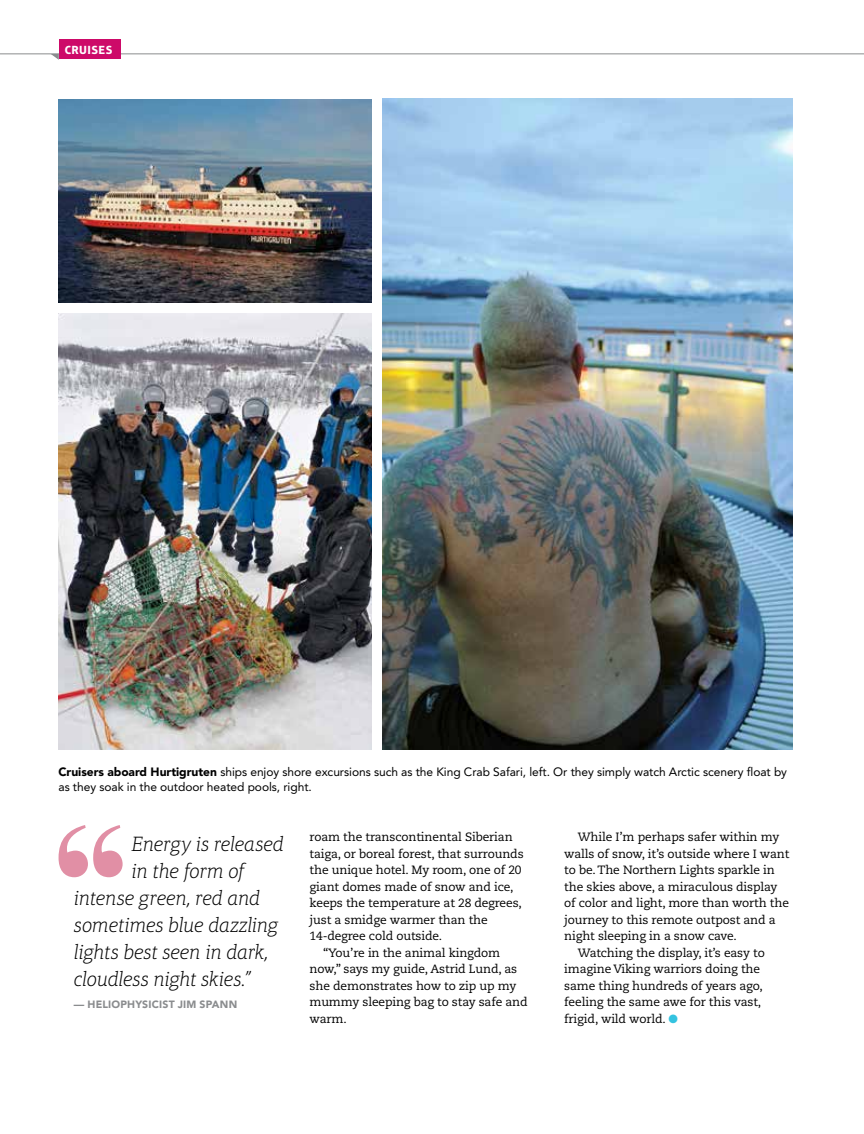
<style>
.page{position:relative;width:864px;height:1134px;background:#fff}
.page>*{position:absolute;margin:0;border:0;box-sizing:border-box;transform-origin:0 0}
.t1{font:italic 100 21px "Aptifer Slab LT Pro";letter-spacing:-.015em;color:#000}
.t2{font:12px "Caecilia LT Std";letter-spacing:-.01em;color:#000}
.t3{font:12px/15px "Avenir LT Pro";letter-spacing:-.005em;color:#000}
.t4{font:700 12px "Aptifer Sans LT Pro";letter-spacing:.035em;color:#fff}
.t5{font:900 10.5px "Avenir LT Pro";letter-spacing:.02em;color:#8a8c8e}
.s1{font-weight:900}
.s2{color:#34c3e0}
</style>
<div class="page">
<svg style="left:52px;top:55px;width:7px;height:5px"></svg>
<hr style="left:0;top:54px;width:864px;height:1px;background:#8a8c8e">
<div style="left:59px;top:40px;width:62px;height:19px;background:#cd0a69"></div>
<img style="left:58px;top:314px;width:313px;height:435px">
<img style="left:382px;top:99px;width:410px;height:650px">
<img style="left:59px;top:99px;width:312px;height:203px">
<svg style="left:59px;top:825px;width:64px;height:52px"></svg>
<p class="t4" style="left:65px;top:43px;width:49px">CRUISES</p>
<p class="t3" style="left:58px;top:764px;width:730px"><span class="s1">Cruisers aboard Hurtigruten</span> ships enjoy shore excursions such as the King Crab Safari, left. Or they simply watch Arctic scenery float by as they soak in the outdoor heated pools, right.</p>
<h1 class="t1" style="left:132px;top:832px;width:154px">Energy is released</h1>
<h1 class="t1" style="left:132px;top:859px;width:114px">in the form of</h1>
<h1 class="t1" style="left:74px;top:886px;width:188px">intense green, red and</h1>
<h1 class="t1" style="left:74px;top:913px;width:206px">sometimes blue dazzling</h1>
<h1 class="t1" style="left:74px;top:940px;width:196px">lights best seen in dark,</h1>
<h1 class="t1" style="left:74px;top:967px;width:178px">cloudless night skies.”</h1>
<p class="t5" style="left:74px;top:998px;width:165px">— HELIOPHYSICIST JIM SPANN</p>
<p class="t2" style="left:310px;top:830px;width:205px">roam the transcontinental Siberian</p>
<p class="t2" style="left:310px;top:847px;width:216px">taiga, or boreal forest, that surrounds</p>
<p class="t2" style="left:310px;top:863px;width:214px">the unique hotel. My room, one of 20</p>
<p class="t2" style="left:310px;top:880px;width:205px">giant domes made of snow and ice,</p>
<p class="t2" style="left:310px;top:896px;width:214px">keeps the temperature at 28 degrees,</p>
<p class="t2" style="left:310px;top:913px;width:180px">just a smidge warmer than the</p>
<p class="t2" style="left:310px;top:929px;width:134px">14-degree cold outside.</p>
<p class="t2" style="left:323px;top:946px;width:179px">“You’re in the animal kingdom</p>
<p class="t2" style="left:310px;top:962px;width:209px">now,” says my guide, Astrid Lund, as</p>
<p class="t2" style="left:310px;top:979px;width:208px">she demonstrates how to zip up my</p>
<p class="t2" style="left:310px;top:995px;width:220px">mummy sleeping bag to stay safe and</p>
<p class="t2" style="left:310px;top:1012px;width:39px">warm.</p>
<p class="t2" style="left:578px;top:830px;width:203px">While I’m perhaps safer within my</p>
<p class="t2" style="left:564px;top:847px;width:227px">walls of snow, it’s outside where I want</p>
<p class="t2" style="left:564px;top:863px;width:212px">to be. The Northern Lights sparkle in</p>
<p class="t2" style="left:564px;top:880px;width:215px">the skies above, a miraculous display</p>
<p class="t2" style="left:564px;top:896px;width:226px">of color and light, more than worth the</p>
<p class="t2" style="left:564px;top:913px;width:213px">journey to this remote outpost and a</p>
<p class="t2" style="left:564px;top:929px;width:174px">night sleeping in a snow cave.</p>
<p class="t2" style="left:578px;top:946px;width:189px">Watching the display, it’s easy to</p>
<p class="t2" style="left:564px;top:962px;width:197px">imagine Viking warriors doing the</p>
<p class="t2" style="left:564px;top:979px;width:200px">same thing hundreds of years ago,</p>
<p class="t2" style="left:564px;top:995px;width:199px">feeling the same awe for this vast,</p>
<p class="t2" style="left:564px;top:1012px;width:115px">frigid, wild world. <span class="s2">●</span></p>
</div>
